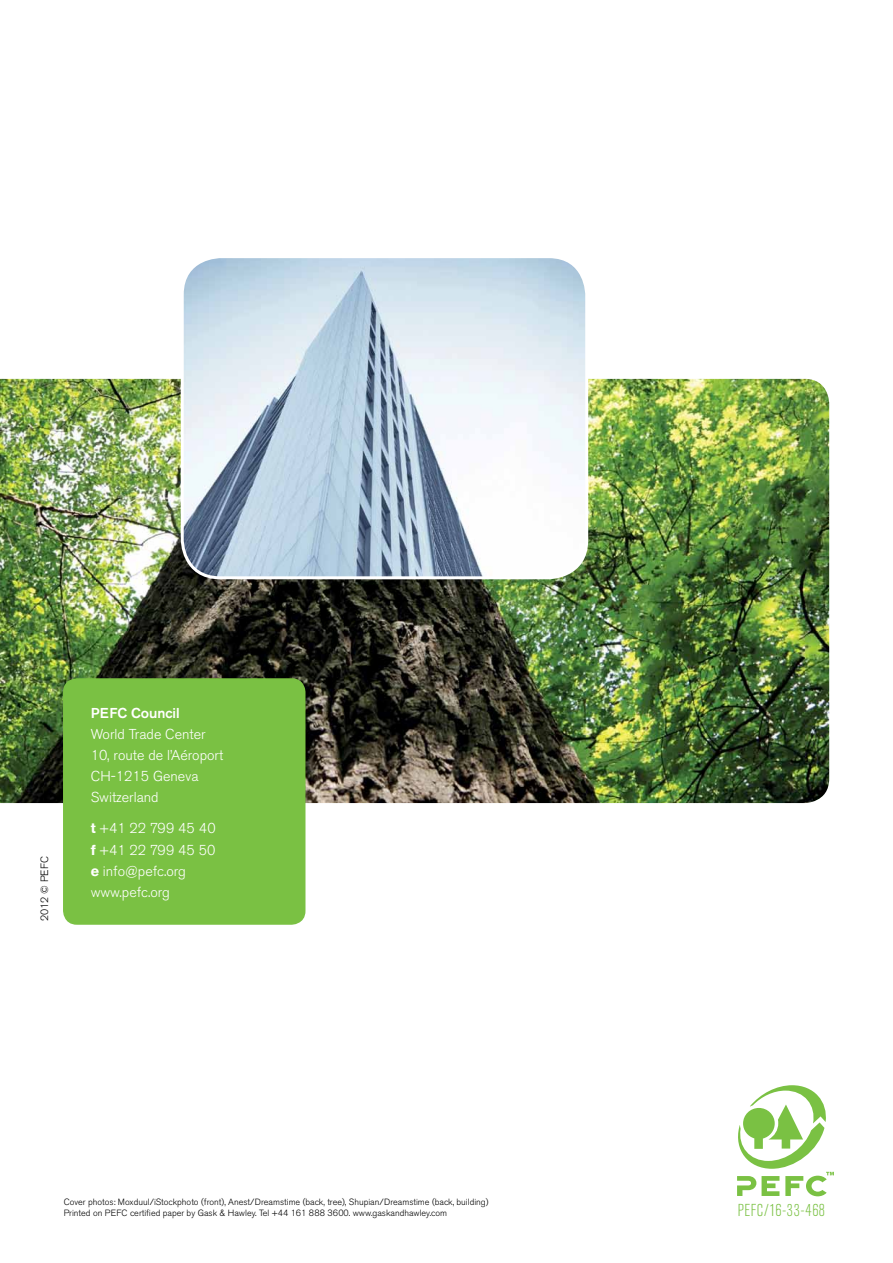
<style>
.page{position:relative;width:893px;height:1263px;background:#fff}
.page>*{position:absolute;margin:0;border:0;box-sizing:border-box;transform-origin:0 0}
.t1{font:300 condensed 17.1px "Akzidenz Grotesk BE";letter-spacing:.035em;color:#7ac143}
.PEFC_BODY_COPY{font:300 14.25px/21px "Akzidenz Grotesk BE";color:#fff}
.t2{font:300 10.5px "Akzidenz Grotesk BE";color:#000}
.txt_noir{font:300 9px/11.2px "Akzidenz Grotesk BE";color:#000}
.s1{font-weight:500}
.s2{font-weight:700}
</style>
<div class="page">
<img style="left:0;top:379px;width:829px;height:424px">
<img style="left:182px;top:259px;width:405px;height:319px">
<div style="left:181px;top:255px;width:407px;height:324px;border:3px solid #fff;border-radius:38px"></div>
<svg style="left:737px;top:1085px;width:97px;height:111px"></svg>
<div style="left:64px;top:679px;width:241px;height:245px;background:#7ac143;border-radius:13px"></div>
<div style="left:63px;top:678px;width:242px;height:247px;border:2px solid #7ac143;border-radius:13px"></div>
<p class="t2" style="left:39px;top:921px;width:67px;rotate:-90deg">2012 © PEFC</p>
<p class="PEFC_BODY_COPY" style="left:91px;top:703px;width:134px"><span class="s1">PEFC Council<br></span>World Trade Center<br>10, route de l’Aéroport<br>CH-1215 Geneva<br>Switzerland</p>
<p class="PEFC_BODY_COPY" style="left:91px;top:818px;width:126px"><span class="s2">t</span> +41 22 799 45 40 <span class="s2">f</span> +41 22 799 45 50 <span class="s2">e</span> info@pefc.org www.pefc.org</p>
<p class="txt_noir" style="left:64px;top:1196px;width:426px">Cover photos: Moxduul/iStockphoto (front), Anest/Dreamstime (back, tree), Shupian/Dreamstime (back, building)<br>Printed on PEFC certified paper by Gask &amp; Hawley. Tel +44 161 888 3600. www.gaskandhawley.com</p>
<p class="t1" style="left:738px;top:1201px;width:89px">PEFC/16-33-468</p>
</div>
